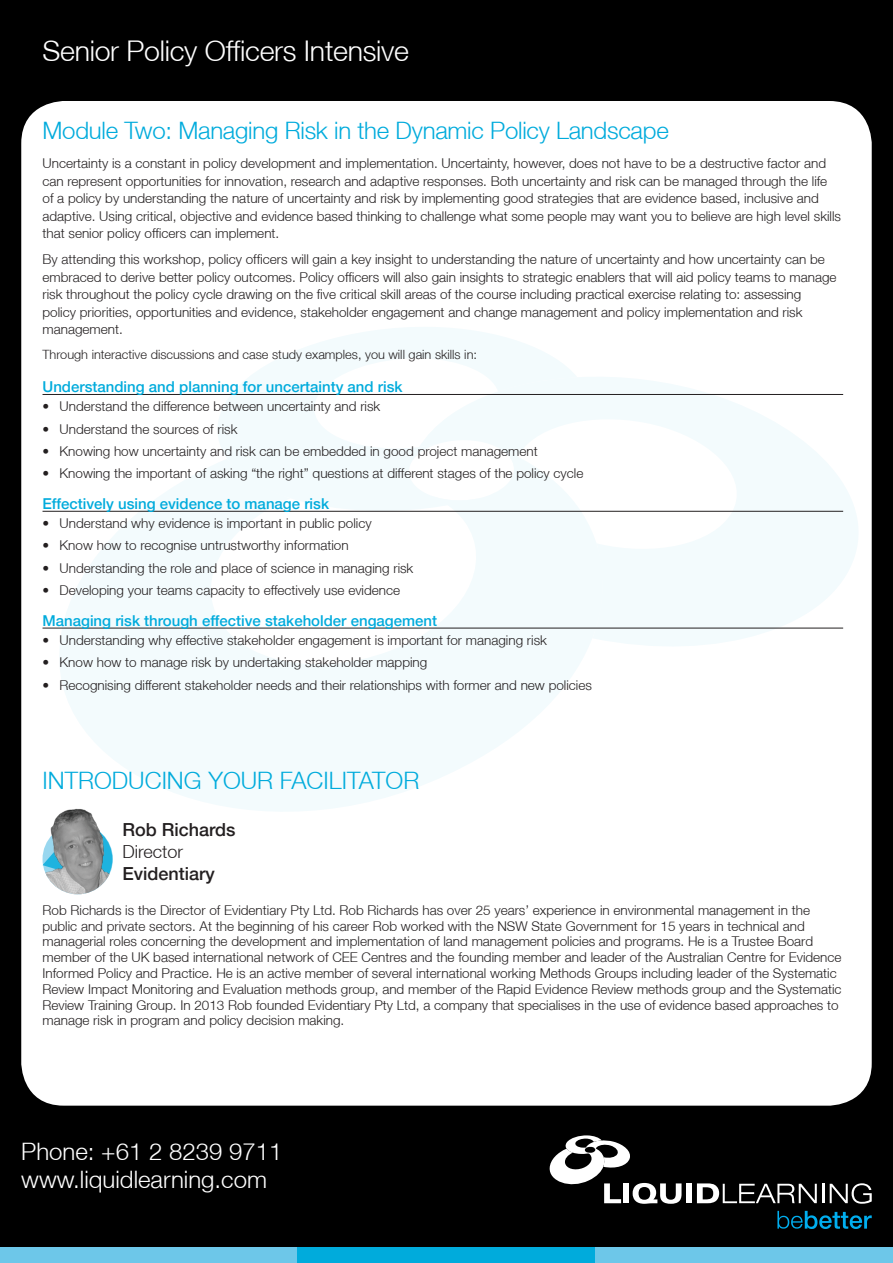
<style>
.page{position:relative;width:893px;height:1263px;background:#000}
.page>*{position:absolute;margin:0;border:0;box-sizing:border-box;transform-origin:0 0}
.t1{font:300 28.5px "Helvetica Neue";letter-spacing:-.01em;color:#fff}
.t2{font:300 24px "Helvetica Neue";letter-spacing:-.01em;color:#00abdc}
.t3{font:300 24px/28.5px "Helvetica Neue";color:#fff}
.t4{font:500 18px "Helvetica Neue";color:#231f20}
.t5{font:300 18px "Helvetica Neue";color:#231f20}
.t6{font:500 15px "Helvetica Neue";color:#00abdc}
.t7{font:300 13.5px/17.5px "Helvetica Neue";color:#231f20}
.t8{font:300 12.75px "Helvetica Neue";color:#231f20}
</style>
<div class="page">
<div style="left:21px;top:101px;width:851px;height:1005px;background:#fff;border-radius:43px"></div>
<svg style="left:218px;top:327px;width:347px;height:118px;fill:#f3fbfd"></svg>
<svg style="left:51px;top:445px;width:528px;height:366px;fill:#f3fbfd"></svg>
<svg style="left:419px;top:366px;width:453px;height:298px;fill:#f3fbfd"></svg>
<div style="left:0;top:1247px;width:298px;height:16px;background:#6dc7e9"></div>
<div style="left:298px;top:1247px;width:297px;height:16px;background:#00abdc"></div>
<div style="left:595px;top:1247px;width:298px;height:16px;background:#6dc7e9"></div>
<hr style="left:43px;top:394px;width:800px;height:1px;background:#231f20">
<hr style="left:43px;top:511px;width:800px;height:1px;background:#231f20">
<hr style="left:43px;top:628px;width:800px;height:1px;background:#231f20">
<svg style="left:830px;top:1183px;width:42px;height:21px"></svg>
<div style="left:686px;top:1183px;width:6px;height:20px;background:#fff"></div>
<svg style="left:697px;top:1183px;width:127px;height:20px"></svg>
<svg style="left:549px;top:1135px;width:132px;height:69px"></svg>
<svg style="left:777px;top:1211px;width:95px;height:18px"></svg>
<img style="left:43px;top:801px;width:70px;height:93px">
<h1 class="t1" style="left:43px;top:33px;width:368px">Senior Policy Officers Intensive</h1>
<h2 class="t2" style="left:43px;top:116px;width:628px">Module Two: Managing Risk in the Dynamic Policy Landscape</h2>
<p class="t7" style="left:43px;top:154px;width:800px">Uncertainty is a constant in policy development and implementation. Uncertainty, however, does not have to be a destructive factor and can represent opportunities for innovation, research and adaptive responses. Both uncertainty and risk can be managed through the life of a policy by understanding the nature of uncertainty and risk by implementing good strategies that are evidence based, inclusive and adaptive. Using critical, objective and evidence based thinking to challenge what some people may want you to believe are high level skills that senior policy officers can implement.</p>
<p class="t7" style="left:43px;top:250px;width:795px">By attending this workshop, policy officers will gain a key insight to understanding the nature of uncertainty and how uncertainty can be embraced to derive better policy outcomes. Policy officers will also gain insights to strategic enablers that will aid policy teams to manage risk throughout the policy cycle drawing on the five critical skill areas of the course including practical exercise relating to: assessing policy priorities, opportunities and evidence, stakeholder engagement and change management and policy implementation and risk management.</p>
<p class="t8" style="left:43px;top:346px;width:436px">Through interactive discussions and case study examples, you will gain skills in:</p>
<p class="t6" style="left:43px;top:378px;width:362px">Understanding and planning for uncertainty and risk</p>
<p class="t7" style="left:43px;top:398px;width:339px">• Understand the difference between uncertainty and risk</p>
<p class="t7" style="left:43px;top:420px;width:197px">• Understand the sources of risk</p>
<p class="t7" style="left:43px;top:442px;width:497px">• Knowing how uncertainty and risk can be embedded in good project management</p>
<p class="t7" style="left:43px;top:464px;width:542px">• Knowing the important of asking “the right” questions at different stages of the policy cycle</p>
<p class="t6" style="left:43px;top:495px;width:288px">Effectively using evidence to manage risk</p>
<p class="t7" style="left:43px;top:514px;width:331px">• Understand why evidence is important in public policy</p>
<p class="t7" style="left:43px;top:537px;width:308px">• Know how to recognise untrustworthy information</p>
<p class="t7" style="left:43px;top:559px;width:372px">• Understanding the role and place of science in managing risk</p>
<p class="t7" style="left:43px;top:581px;width:359px">• Developing your teams capacity to effectively use evidence</p>
<p class="t6" style="left:43px;top:611px;width:396px">Managing risk through effective stakeholder engagement</p>
<p class="t7" style="left:43px;top:631px;width:506px">• Understanding why effective stakeholder engagement is important for managing risk</p>
<p class="t7" style="left:43px;top:653px;width:386px">• Know how to manage risk by undertaking stakeholder mapping</p>
<p class="t7" style="left:43px;top:676px;width:551px">• Recognising different stakeholder needs and their relationships with former and new policies</p>
<h2 class="t2" style="left:43px;top:765px;width:378px">INTRODUCING YOUR FACILITATOR</h2>
<h3 class="t4" style="left:122px;top:818px;width:115px">Rob Richards</h3>
<h3 class="t5" style="left:122px;top:841px;width:62px">Director</h3>
<h3 class="t4" style="left:122px;top:863px;width:94px">Evidentiary</h3>
<p class="t7" style="left:43px;top:902px;width:800px;line-height:15.8px">Rob Richards is the Director of Evidentiary Pty Ltd. Rob Richards has over 25 years’ experience in environmental management in the public and private sectors. At the beginning of his career Rob worked with the NSW State Government for 15 years in technical and managerial roles concerning the development and implementation of land management policies and programs. He is a Trustee Board member of the UK based international network of CEE Centres and the founding member and leader of the Australian Centre for Evidence Informed Policy and Practice. He is an active member of several international working Methods Groups including leader of the Systematic Review Impact Monitoring and Evaluation methods group, and member of the Rapid Evidence Review methods group and the Systematic Review Training Group. In 2013 Rob founded Evidentiary Pty Ltd, a company that specialises in the use of evidence based approaches to manage risk in program and policy decision making.</p>
<h2 class="t3" style="left:21px;top:1136px;width:263px">Phone: +61 2 8239 9711 www.liquidlearning.com</h2>
</div>
